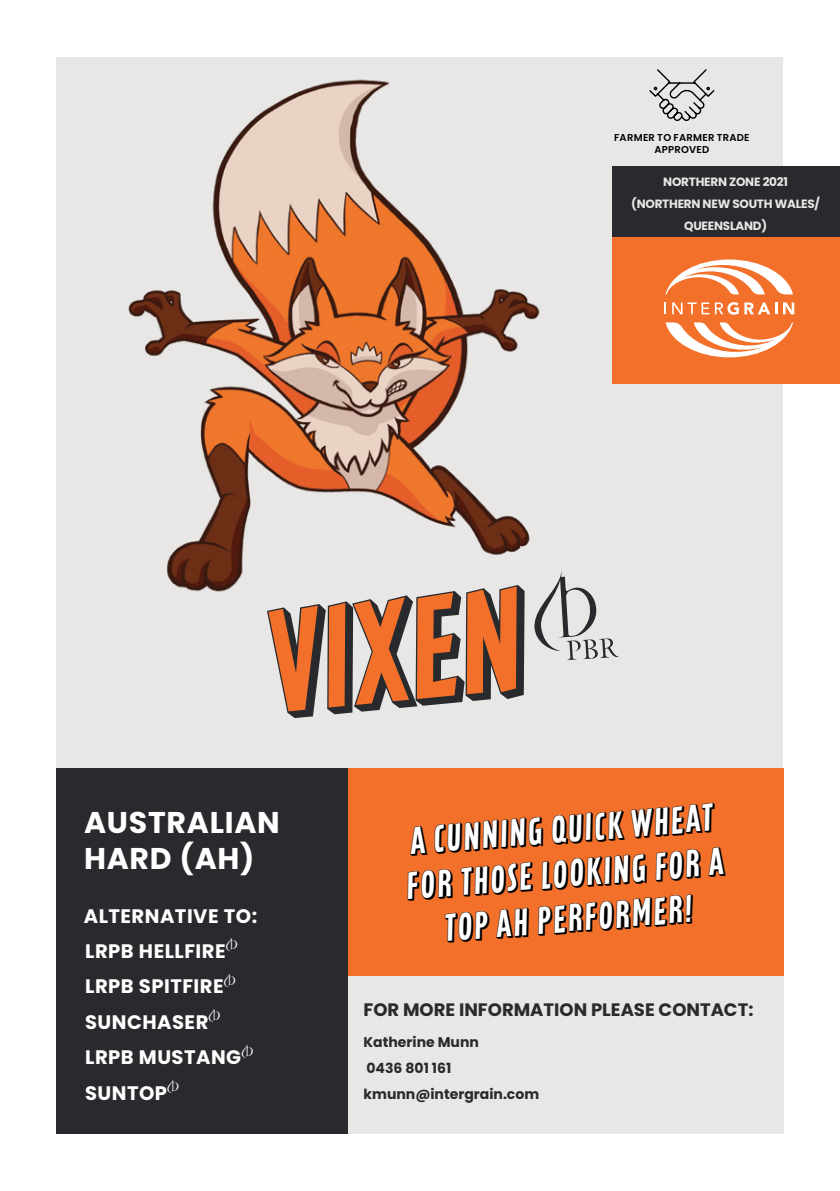
<style>
.page{position:relative;width:840px;height:1191px;background:#fff}
.page>*{position:absolute;margin:0;border:0;box-sizing:border-box;transform-origin:0 0}
.t1{font:128.2px "Latex Bottom";color:#282a2d}
.t2{font:33.8px/44.6px "Latex Bottom";color:#000;text-align:center}
.t3{font:700 30px/36px "Poppins";letter-spacing:.025em;color:#fff}
.t4{font:700 19.6px/35.4px "Poppins";letter-spacing:.025em;color:#fff}
.t5{font:700 18px "Poppins";color:#282a2d}
.t6{font:700 14px/26px "Poppins";color:#282a2d}
.t7{font:700 12px/22px "Poppins";letter-spacing:-.02em;color:#e8e7e5;text-align:center}
.t8{font:600 10px/12px "Poppins";letter-spacing:.025em;color:#000;text-align:center}
</style>
<div class="page">
<div style="left:57px;top:57px;width:725px;height:812px;background:#e8e7e5"></div>
<img style="left:128px;top:79px;width:412px;height:513px">
<div style="left:612px;top:166px;width:227px;height:71px;background:#282a2d"></div>
<div style="left:612px;top:237px;width:227px;height:146px;background:#f3702b"></div>
<svg style="left:664px;top:302px;width:1px;height:12px"></svg>
<svg style="left:672px;top:302px;width:66px;height:13px"></svg>
<svg style="left:744px;top:302px;width:32px;height:12px"></svg>
<svg style="left:783px;top:302px;width:10px;height:12px"></svg>
<svg style="left:665px;top:322px;width:127px;height:35px"></svg>
<svg style="left:665px;top:259px;width:127px;height:35px"></svg>
<div style="left:57px;top:768px;width:291px;height:366px;background:#282a2d"></div>
<div style="left:348px;top:768px;width:434px;height:208px;background:#f3702b"></div>
<div style="left:348px;top:976px;width:434px;height:158px;background:#e8e7e5"></div>
<svg style="left:649px;top:69px;width:66px;height:52px"></svg>
<svg style="left:531px;top:568px;width:9px;height:24px"></svg>
<p class="t8" style="left:613px;top:132px;width:137px">FARMER TO FARMER TRADE<br>APPROVED</p>
<p class="t7" style="left:631px;top:170px;width:190px">NORTHERN ZONE 2021 (NORTHERN NEW SOUTH WALES/<br>QUEENSLAND)</p>
<h1 class="t1" style="left:261px;top:584px;width:261px;rotate:-6deg">VIXEN</h1>
<h3 class="t3" style="left:84px;top:804px;width:197px">AUSTRALIAN<br>HARD (AH)</h3>
<p class="t4" style="left:84px;top:898px;width:175px">ALTERNATIVE TO:<br>LRPB HELLFIRE<sup>P<br></sup>LRPB SPITFIRE<sup>P<br></sup>SUNCHASER<sup>P<br></sup>LRPB MUSTANG<sup>P<br></sup>SUNTOP<sup>P</sup></p>
<h2 class="t2" style="left:401px;top:821px;width:320px;rotate:-5deg">A cunning quick wheat for those looking for a top AH performer!</h2>
<p class="t5" style="left:363px;top:999px;width:391px">FOR MORE INFORMATION PLEASE CONTACT:</p>
<p class="t6" style="left:363px;top:1029px;width:177px">Katherine Munn<br>0436 801 161 kmunn@intergrain.com</p>
</div>
